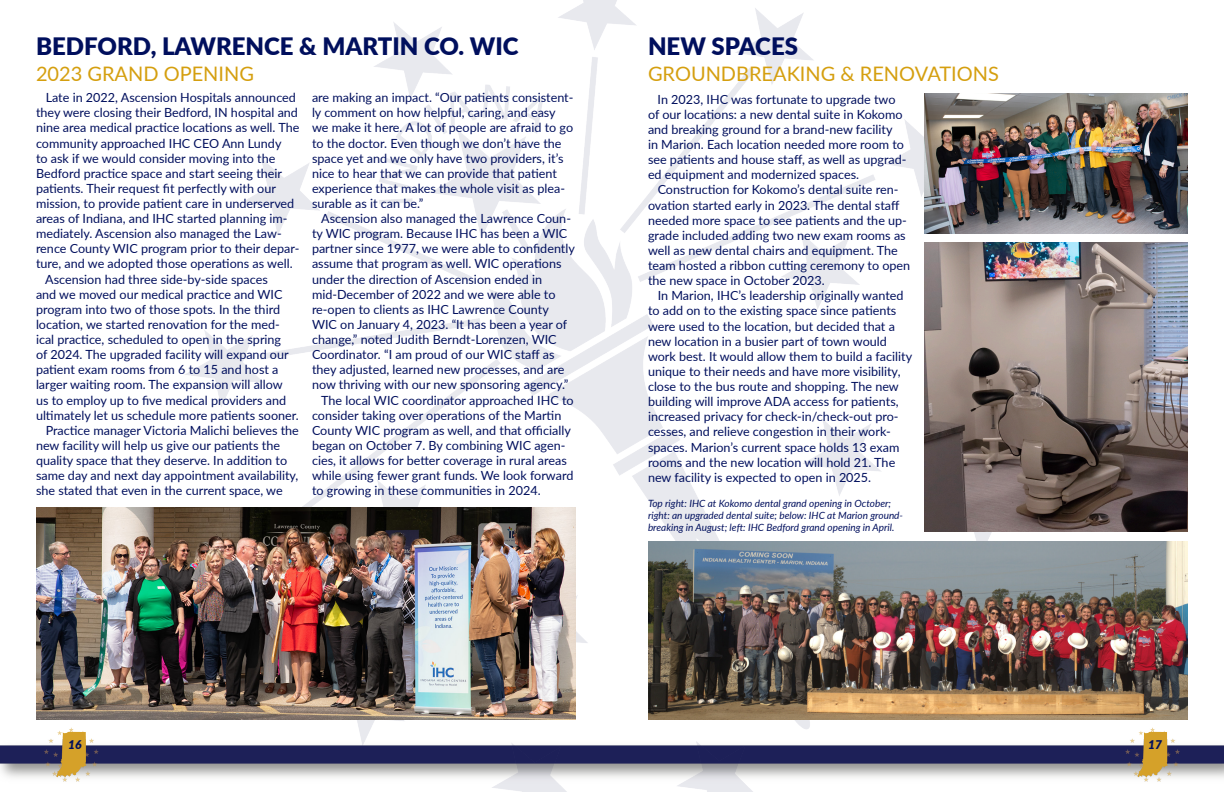
<style>
.page{position:relative;width:1224px;height:792px;background:#fff}
.page>*{position:absolute;margin:0;border:0;box-sizing:border-box;transform-origin:0 0}
.t1{font:900 24px "Lato";color:#000f5d}
.t2{font:20px "Lato";color:#d59f0f}
.t3{font:12.6px/15.1px "Lato";color:#000f5d}
.t4{font:italic 900 12px "Lato";color:#000f5d}
.t5{font:italic 10px/12px "Lato";color:#000f5d}
</style>
<div class="page">
<img style="left:0;top:727px;width:1224px;height:55px">
<img style="left:184px;top:0;width:856px;height:792px">
<img style="left:36px;top:507px;width:540px;height:213px">
<img style="left:924px;top:242px;width:264px;height:290px">
<img style="left:924px;top:94px;width:264px;height:140px">
<img style="left:648px;top:542px;width:540px;height:178px">
<p class="t1" style="left:36px;top:29px;width:484px">BEDFORD, LAWRENCE &amp; MARTIN CO. WIC</p>
<p class="t2" style="left:36px;top:59px;width:220px">2023 GRAND OPENING</p>
<p class="t3" style="left:36px;top:89px;width:265px;text-indent:10px">Late in 2022, Ascension Hospitals announced they were closing their Bedford, IN hospital and nine area medical practice locations as well. The community approached IHC CEO Ann Lundy<br>to ask if we would consider moving into the Bedford practice space and start seeing their patients. Their request fit perfectly with our mission, to provide patient care in underserved areas of Indiana, and IHC started planning im&shy;mediately. Ascension also managed the Law&shy;rence County WIC program prior to their depar&shy;ture, and we adopted those operations as well.</p>
<p class="t3" style="left:36px;top:271px;width:264px;text-indent:9px">Ascension had three side-by-side spaces<br>and we moved our medical practice and WIC program into two of those spots. In the third location, we started renovation for the med&shy;ical practice, scheduled to open in the spring<br>of 2024. The upgraded facility will expand our patient exam rooms from 6 to 15 and host a larger waiting room. The expansion will allow<br>us to employ up to five medical providers and ultimately let us schedule more patients sooner.</p>
<p class="t3" style="left:36px;top:422px;width:264px;text-indent:10px">Practice manager Victoria Malichi believes the new facility will help us give our patients the quality space that they deserve. In addition to same day and next day appointment availability, she stated that even in the current space, we</p>
<p class="t3" style="left:312px;top:89px;width:263px">are making an impact. “Our patients consistent&shy;ly comment on how helpful, caring, and easy we make it here. A lot of people are afraid to go to the doctor. Even though we don’t have the space yet and we only have two providers, it’s nice to hear that we can provide that patient experience that makes the whole visit as plea&shy;surable as it can be.”</p>
<p class="t3" style="left:312px;top:210px;width:264px;text-indent:9px">Ascension also managed the Lawrence Coun&shy;ty WIC program. Because IHC has been a WIC partner since 1977, we were able to confidently assume that program as well. WIC operations under the direction of Ascension ended in mid-December of 2022 and we were able to re-open to clients as IHC Lawrence County WIC on January 4, 2023. “It has been a year of change,” noted Judith Berndt-Lorenzen, WIC Coordinator. “I am proud of our WIC staff as they adjusted, learned new processes, and are now thriving with our new sponsoring agency.”</p>
<p class="t3" style="left:312px;top:392px;width:263px;text-indent:9px">The local WIC coordinator approached IHC to consider taking over operations of the Martin County WIC program as well, and that officially began on October 7. By combining WIC agen&shy;cies, it allows for better coverage in rural areas while using fewer grant funds. We look forward to growing in these communities in 2024.</p>
<p class="t1" style="left:648px;top:29px;width:152px">NEW SPACES</p>
<p class="t2" style="left:648px;top:59px;width:353px">GROUNDBREAKING &amp; RENOVATIONS</p>
<p class="t3" style="left:648px;top:91px;width:260px;text-indent:10px">In 2023, IHC was fortunate to upgrade two of our locations: a new dental suite in Kokomo and breaking ground for a brand-new facility<br>in Marion. Each location needed more room to see patients and house staff, as well as upgrad&shy;ed equipment and modernized spaces.</p>
<p class="t3" style="left:648px;top:182px;width:264px;text-indent:10px">Construction for Kokomo’s dental suite ren&shy;ovation started early in 2023. The dental staff needed more space to see patients and the up&shy;grade included adding two new exam rooms as well as new dental chairs and equipment. The team hosted a ribbon cutting ceremony to open the new space in October 2023.</p>
<p class="t3" style="left:648px;top:288px;width:266px;text-indent:10px">In Marion, IHC’s leadership originally wanted to add on to the existing space since patients were used to the location, but decided that a new location in a busier part of town would work best. It would allow them to build a facility unique to their needs and have more visibility, close to the bus route and shopping. The new building will improve ADA access for patients, increased privacy for check-in/check-out pro&shy;cesses, and relieve congestion in their work&shy;spaces. Marion’s current space holds 13 exam rooms and the new location will hold 21. The new facility is expected to open in 2025.</p>
<p class="t5" style="left:648px;top:497px;width:257px">Top right: IHC at Kokomo dental grand opening in October; right: an upgraded dental suite; below: IHC at Marion ground&shy;breaking in August; left: IHC Bedford grand opening in April.</p>
<p class="t4" style="left:68px;top:735px;width:15px">16</p>
<p class="t4" style="left:1148px;top:735px;width:15px">17</p>
</div>
